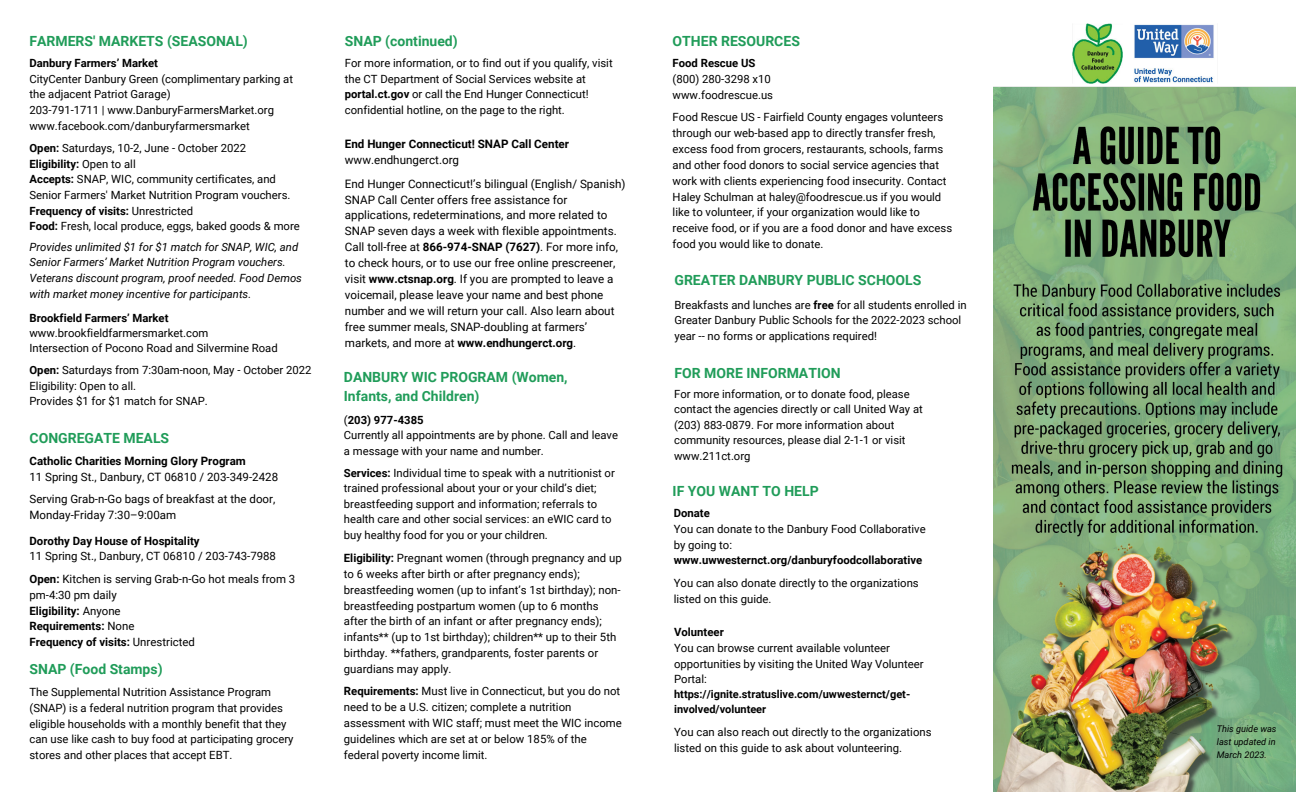
<style>
.page{position:relative;width:1296px;height:792px;background:#fff}
.page>*{position:absolute;margin:0;border:0;box-sizing:border-box;transform-origin:0 0}
.t1{font:700 14px/19.5px "Roboto";color:#209c59}
.t2{font:11.6px/16px "Roboto";color:#000}
.t3{font:700 11.6px "Roboto";color:#000}
.t4{font:11.5px/22.5px "Roboto";color:#000}
.t5{font:700 11.5px "Roboto";color:#000}
.t6{font:11.4px/15.8px "Roboto";color:#000}
.t7{font:700 11.4px/15.8px "Roboto";color:#000}
.t8{font:11.3px/15.8px "Roboto";color:#000}
.t9{font:italic 11.3px/15.7px "Roboto";color:#000}
.t10{font:700 11.3px "Roboto";color:#000}
.t11{font:700 11px/15px "Roboto";color:#000}
.t12{font:italic 9.2px/12.7px "Roboto";color:#000;text-align:justify}
.s1{font-weight:700}
.s2{font-weight:400}
</style>
<div class="page">
<img style="left:993px;top:23px;width:303px;height:769px">
<p class="t1" style="left:30px;top:31px;width:220px">FARMERS' MARKETS (SEASONAL)</p>
<p class="t10" style="left:30px;top:55px;width:130px">Danbury Farmers’ Market</p>
<p class="t8" style="left:30px;top:70px;width:265px">CityCenter Danbury Green (complimentary parking at the adjacent Patriot Garage)<br>203-791-1711 | www.DanburyFarmersMarket.org www.facebook.com/danburyfarmersmarket</p>
<p class="t8" style="left:30px;top:140px;width:272px"><span class="s1">Open:</span> Saturdays, 10-2, June - October 2022<br><span class="s1">Eligibility:</span> Open to all<br><span class="s1">Accepts:</span> SNAP, WIC, community certificates, and Senior Farmers' Market Nutrition Program vouchers.<br><span class="s1">Frequency of visits:</span> Unrestricted<br><span class="s1">Food:</span> Fresh, local produce, eggs, baked goods &amp; more</p>
<p class="t9" style="left:30px;top:238px;width:274px">Provides unlimited $1 for $1 match for SNAP, WIC, and Senior Farmers’ Market Nutrition Program vouchers.<br>Veterans discount program, proof needed. Food Demos with market money incentive for participants.</p>
<p class="t10" style="left:30px;top:310px;width:141px">Brookfield Farmers’ Market</p>
<p class="t8" style="left:30px;top:325px;width:250px;line-height:15.4px">www.brookfieldfarmersmarket.com<br>Intersection of Pocono Road and Silvermine Road</p>
<p class="t8" style="left:30px;top:362px;width:283px;line-height:15.4px"><span class="s1">Open:</span> Saturdays from 7:30am-noon, May - October 2022<br>Eligibility: Open to all.<br>Provides $1 for $1 match for SNAP.</p>
<p class="t1" style="left:30px;top:427px;width:141px">CONGREGATE MEALS</p>
<p class="t5" style="left:30px;top:453px;width:218px">Catholic Charities Morning Glory Program</p>
<p class="t4" style="left:30px;top:465px;width:250px">11 Spring St., Danbury, CT 06810 / 203-349-2428<br>Serving Grab-n-Go bags of breakfast at the door,</p>
<p class="t4" style="left:30px;top:503px;width:148px">Monday-Friday 7:30–9:00am</p>
<p class="t7" style="left:30px;top:532px;width:172px">Dorothy Day House of Hospitality</p>
<p class="t6" style="left:30px;top:545px;width:267px;line-height:22.5px">11 Spring St., Danbury, CT 06810 / 203-743-7988<br><span class="s1">Open:</span> Kitchen is serving Grab-n-Go hot meals from 3</p>
<p class="t7" style="left:30px;top:586px;width:167px"><span class="s2">pm-4:30 pm daily<br></span>Eligibility: <span class="s2">Anyone<br></span>Requirements: <span class="s2">None<br></span>Frequency of visits: <span class="s2">Unrestricted</span></p>
<p class="t1" style="left:30px;top:659px;width:135px">SNAP (Food Stamps)</p>
<p class="t8" style="left:30px;top:684px;width:266px">The Supplemental Nutrition Assistance Program (SNAP) is a federal nutrition program that provides eligible households with a monthly benefit that they can use like cash to buy food at participating grocery stores and other places that accept EBT.</p>
<p class="t1" style="left:345px;top:31px;width:114px">SNAP (continued)</p>
<p class="t8" style="left:345px;top:54px;width:269px">For more information, or to find out if you qualify, visit the CT Department of Social Services website at <span class="s1">portal.ct.gov</span> or call the End Hunger Connecticut! confidential hotline, on the page to the right.</p>
<p class="t3" style="left:345px;top:136px;width:226px">End Hunger Connecticut! SNAP Call Center</p>
<p class="t2" style="left:345px;top:147px;width:282px;line-height:23.7px">www.endhungerct.org<br>End Hunger Connecticut!’s bilingual (English/ Spanish)</p>
<p class="t2" style="left:345px;top:191px;width:275px">SNAP Call Center offers free assistance for applications, redeterminations, and more related to SNAP seven days a week with flexible appointments.<br>Call toll-free at <span class="s1">866-974-SNAP (7627)</span>. For more info, to check hours, or to use our free online prescreener, visit <span class="s1">www.ctsnap.org</span>. If you are prompted to leave a voicemail, please leave your name and best phone number and we will return your call. Also learn about free summer meals, SNAP-doubling at farmers’ markets, and more at <span class="s1">www.endhungerct.org</span>.</p>
<p class="t1" style="left:344px;top:367px;width:225px">DANBURY WIC PROGRAM (Women,<br>Infants, and Children)</p>
<p class="t8" style="left:344px;top:412px;width:276px;line-height:15.4px">(<span class="s1">203) 977-4385<br></span>Currently all appointments are by phone. Call and leave a message with your name and number.</p>
<p class="t8" style="left:344px;top:465px;width:272px;line-height:15.4px"><span class="s1">Services:</span> Individual time to speak with a nutritionist or trained professional about your or your child’s diet; breastfeeding support and information; referrals to health care and other social services: an eWIC card to buy healthy food for you or your children.</p>
<p class="t6" style="left:344px;top:550px;width:279px"><span class="s1">Eligibility:</span> Pregnant women (through pregnancy and up to 6 weeks after birth or after pregnancy ends); breastfeeding women (up to infant’s 1st birthday); non&shy;breastfeeding postpartum women (up to 6 months after the birth of an infant or after pregnancy ends); infants** (up to 1st birthday); children** up to their 5th birthday. **fathers, grandparents, foster parents or guardians may apply.</p>
<p class="t6" style="left:344px;top:683px;width:280px"><span class="s1">Requirements:</span> Must live in Connecticut, but you do not need to be a U.S. citizen; complete a nutrition assessment with WIC staff; must meet the WIC income guidelines which are set at or below 185% of the federal poverty income limit.</p>
<p class="t1" style="left:673px;top:31px;width:129px">OTHER RESOURCES</p>
<p class="t10" style="left:673px;top:55px;width:84px">Food Rescue US</p>
<p class="t8" style="left:673px;top:71px;width:102px">(800) 280-3298 x10 www.foodrescue.us</p>
<p class="t8" style="left:673px;top:109px;width:281px">Food Rescue US - Fairfield County engages volunteers through our web-based app to directly transfer fresh, excess food from grocers, restaurants, schools, farms and other food donors to social service agencies that work with clients experiencing food insecurity. Contact Haley Schulman at haley@foodrescue.us if you would like to volunteer, if your organization would like to receive food, or if you are a food donor and have excess food you would like to donate.</p>
<p class="t1" style="left:675px;top:270px;width:248px">GREATER DANBURY PUBLIC SCHOOLS</p>
<p class="t8" style="left:675px;top:296px;width:294px">Breakfasts and lunches are <span class="s1">free</span> for all students enrolled in<br>Greater Danbury Public Schools for the 2022-2023 school year -- no forms or applications required!</p>
<p class="t1" style="left:675px;top:363px;width:168px">FOR MORE INFORMATION</p>
<p class="t8" style="left:674px;top:386px;width:250px;line-height:15.5px">For more information, or to donate food, please contact the agencies directly or call United Way at (203) 883-0879. For more information about community resources, please dial 2-1-1 or visit www.211ct.org</p>
<p class="t1" style="left:673px;top:481px;width:148px">IF YOU WANT TO HELP</p>
<p class="t10" style="left:674px;top:505px;width:38px">Donate</p>
<p class="t8" style="left:674px;top:520px;width:253px">You can donate to the Danbury Food Collaborative by going to:</p>
<p class="t10" style="left:674px;top:553px;width:250px">www.uwwesternct.org/danburyfoodcollaborative</p>
<p class="t8" style="left:674px;top:575px;width:247px">You can also donate directly to the organizations listed on this guide.</p>
<p class="t10" style="left:674px;top:624px;width:51px">Volunteer</p>
<p class="t8" style="left:674px;top:639px;width:251px">You can browse current available volunteer opportunities by visiting the United Way Volunteer<br>Portal:</p>
<p class="t11" style="left:674px;top:687px;width:238px">https://ignite.stratuslive.com/uwwesternct/get&shy;involved/volunteer</p>
<p class="t8" style="left:674px;top:724px;width:259px">You can also reach out directly to the organizations listed on this guide to ask about volunteering.</p>
<p class="t12" style="left:1217px;top:722px;width:61px">This guide was last updated in March 2023.</p>
</div>
